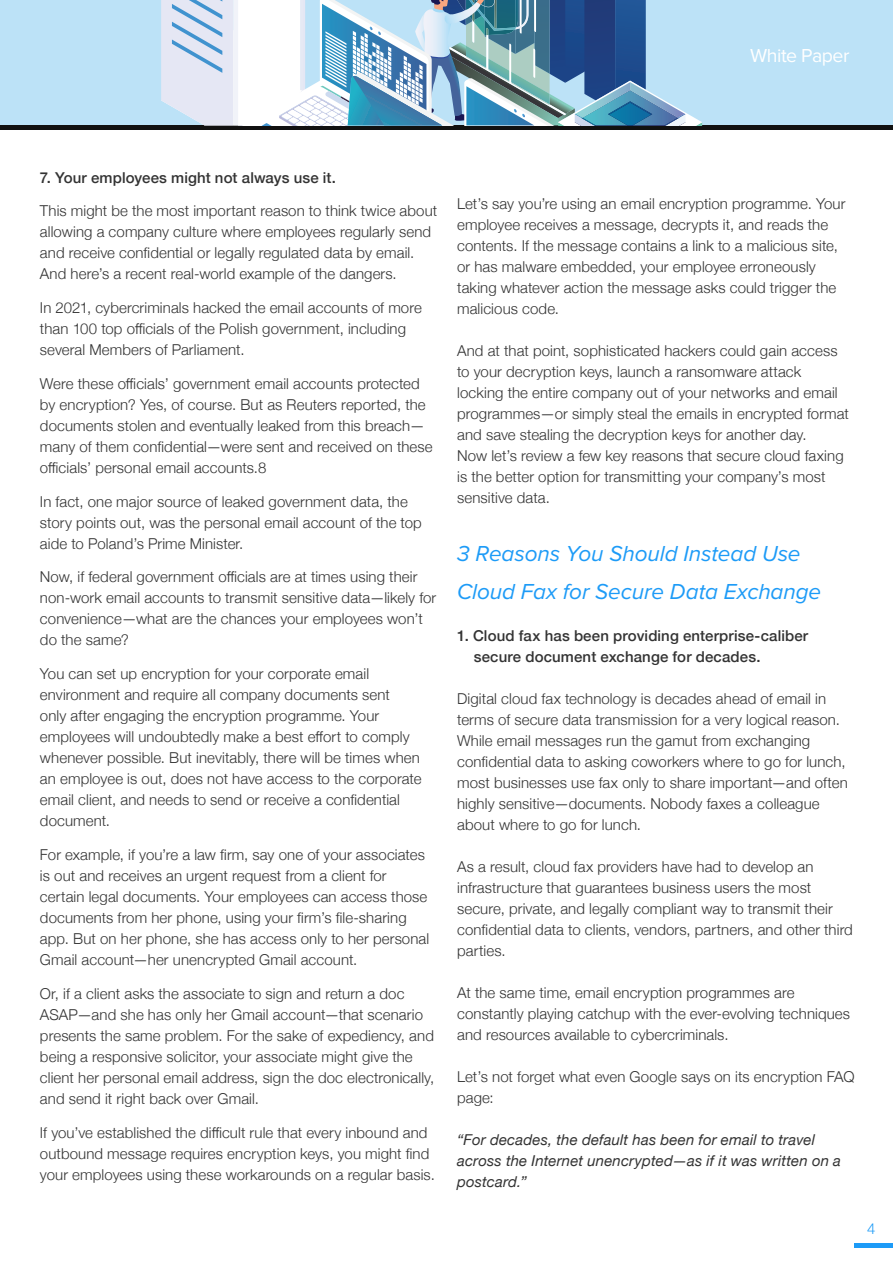
<style>
.page{position:relative;width:893px;height:1263px;background:#fff}
.page>*{position:absolute;margin:0;border:0;box-sizing:border-box;transform-origin:0 0}
.t1{font:italic 22.5px/37.5px "Proxima Nova";letter-spacing:-.005em;color:#1d9bf7}
.t2{font:19.5px "Proxima Nova";letter-spacing:-.025em;color:#fff}
.t3{font:300 15px/21px "Helvetica Neue";letter-spacing:.005em;color:#333}
.t4{font:500 15px/21px "Helvetica Neue";letter-spacing:.01em;color:#333}
.t5{font:italic 15px/21px "Helvetica Neue";letter-spacing:.01em;color:#333}
.t6{font:300 15px "Helvetica Neue";color:#1d9bf7}
</style>
<div class="page">
<svg style="left:854px;top:1243px;width:39px;height:5px"></svg>
<svg style="left:0;top:0;width:893px;height:130px"></svg>
<h2 class="t2" style="left:750px;top:44px;width:101px">White Paper</h2>
<p class="t4" style="left:40px;top:166px;width:297px">7. Your employees might not always use it.</p>
<p class="t3" style="left:40px;top:199px;width:399px">This might be the most important reason to think twice about allowing a company culture where employees regularly send and receive confidential or legally regulated data by email.<br>And here’s a recent real-world example of the dangers.</p>
<p class="t3" style="left:40px;top:296px;width:383px">In 2021, cybercriminals hacked the email accounts of more than 100 top officials of the Polish government, including several Members of Parliament.</p>
<p class="t3" style="left:40px;top:372px;width:394px">Were these officials’ government email accounts protected by encryption? Yes, of course. But as Reuters reported, the documents stolen and eventually leaked from this breach— many of them confidential—were sent and received on these officials’ personal email accounts.8</p>
<p class="t3" style="left:40px;top:490px;width:383px">In fact, one major source of leaked government data, the story points out, was the personal email account of the top aide to Poland’s Prime Minister.</p>
<p class="t3" style="left:40px;top:565px;width:398px">Now, if federal government officials are at times using their non-work email accounts to transmit sensitive data—likely for convenience—what are the chances your employees won’t do the same?</p>
<p class="t3" style="left:40px;top:662px;width:383px">You can set up encryption for your corporate email environment and require all company documents sent<br>only after engaging the encryption programme. Your employees will undoubtedly make a best effort to comply whenever possible. But inevitably, there will be times when an employee is out, does not have access to the corporate email client, and needs to send or receive a confidential document.</p>
<p class="t3" style="left:40px;top:843px;width:391px">For example, if you’re a law firm, say one of your associates is out and receives an urgent request from a client for certain legal documents. Your employees can access those documents from her phone, using your firm’s file-sharing app. But on her phone, she has access only to her personal Gmail account—her unencrypted Gmail account.</p>
<p class="t3" style="left:40px;top:982px;width:396px">Or, if a client asks the associate to sign and return a doc ASAP—and she has only her Gmail account—that scenario presents the same problem. For the sake of expediency, and being a responsive solicitor, your associate might give the client her personal email address, sign the doc electronically, and send it right back over Gmail.</p>
<p class="t3" style="left:40px;top:1120px;width:396px">If you’ve established the difficult rule that every inbound and outbound message requires encryption keys, you might find your employees using these workarounds on a regular basis.</p>
<p class="t3" style="left:457px;top:192px;width:390px">Let’s say you’re using an email encryption programme. Your employee receives a message, decrypts it, and reads the contents. If the message contains a link to a malicious site, or has malware embedded, your employee erroneously taking whatever action the message asks could trigger the malicious code.</p>
<p class="t3" style="left:457px;top:339px;width:393px">And at that point, sophisticated hackers could gain access to your decryption keys, launch a ransomware attack locking the entire company out of your networks and email programmes—or simply steal the emails in encrypted format and save stealing the decryption keys for another day.</p>
<p class="t3" style="left:457px;top:444px;width:388px">Now let’s review a few key reasons that secure cloud faxing is the better option for transmitting your company’s most sensitive data.</p>
<p class="t1" style="left:457px;top:536px;width:365px">3 Reasons You Should Instead Use<br>Cloud Fax for Secure Data Exchange</p>
<p class="t4" style="left:474px;top:624px;width:336px;text-indent:-17px">1. Cloud fax has been providing enterprise-caliber secure document exchange for decades.</p>
<p class="t3" style="left:457px;top:687px;width:392px">Digital cloud fax technology is decades ahead of email in terms of secure data transmission for a very logical reason.<br>While email messages run the gamut from exchanging confidential data to asking coworkers where to go for lunch, most businesses use fax only to share important—and often highly sensitive—documents. Nobody faxes a colleague about where to go for lunch.</p>
<p class="t3" style="left:457px;top:855px;width:397px">As a result, cloud fax providers have had to develop an infrastructure that guarantees business users the most secure, private, and legally compliant way to transmit their confidential data to clients, vendors, partners, and other third parties.</p>
<p class="t3" style="left:457px;top:981px;width:394px">At the same time, email encryption programmes are constantly playing catchup with the ever-evolving techniques and resources available to cybercriminals.</p>
<p class="t3" style="left:457px;top:1065px;width:399px">Let’s not forget what even Google says on its encryption FAQ page:</p>
<p class="t5" style="left:457px;top:1130px;width:385px">“For decades, the default has been for email to travel across the Internet unencrypted—as if it was written on a postcard.”</p>
<p class="t6" style="left:867px;top:1216px;width:10px">4</p>
</div>
